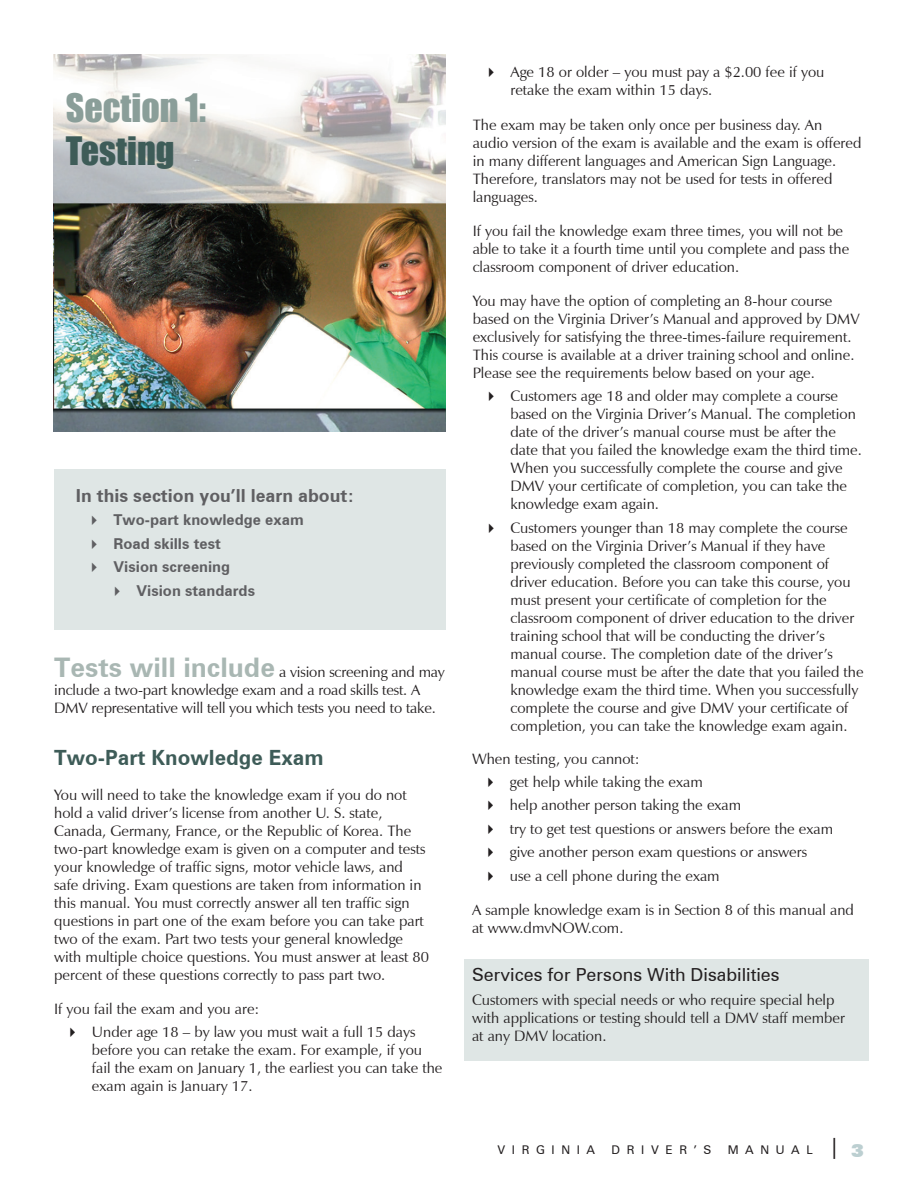
<style>
.page{position:relative;width:918px;height:1188px;background:#fff}
.page>*{position:absolute;margin:0;border:0;box-sizing:border-box;transform-origin:0 0}
.t1{font:36px "Impact";color:#8a9e99}
.t2{font:36px "Impact";color:#3e5c58}
.t3{font:700 21px "Zurich BT";color:#3e5c58}
.t4{font:18px "Zurich BT";color:#231f20}
.t5{font:700 18px "Zurich BT";color:#5f5f62}
.t6{font:15px/18px "Zapf Humanist 601 BT";color:#231f20}
.t7{font:700 15px "Zurich BT";color:#5f5f62}
.t8{font:12px "Zurich BT";letter-spacing:.55em;color:#231f20}
.s1{font-family:"Zurich BT";font-weight:700;font-size:27px;color:#a9b7b3}
.s2{font-size:21px}
.s3{font-weight:900;font-size:18px;color:#bccfd1}
</style>
<div class="page">
<img style="left:54px;top:54px;width:392px;height:378px">
<div style="left:54px;top:469px;width:392px;height:160px;background:#dfe6e5"></div>
<div style="left:465px;top:959px;width:404px;height:102px;background:#dfe6e5"></div>
<h1 class="t1" style="left:66px;top:85px;width:142px">Section 1:</h1>
<h1 class="t2" style="left:66px;top:129px;width:110px">Testing</h1>
<p class="t5" style="left:76px;top:485px;width:280px">In this section you’ll learn about:</p>
<p class="t7" style="left:114px;top:511px;width:192px">Two-part knowledge exam</p>
<p class="t7" style="left:114px;top:534px;width:109px">Road skills test</p>
<p class="t7" style="left:114px;top:558px;width:118px">Vision screening</p>
<p class="t7" style="left:137px;top:581px;width:120px">Vision standards</p>
<p class="t6" style="left:54px;top:663px;width:392px"><span class="s1">Tests will include</span> a vision screening and may include a two-part knowledge exam and a road skills test. A<br>DMV representative will tell you which tests you need to take.</p>
<h2 class="t3" style="left:54px;top:745px;width:271px">Two-Part Knowledge Exam</h2>
<p class="t6" style="left:54px;top:785px;width:376px">You will need to take the knowledge exam if you do not hold a valid driver’s license from another U. S. state, Canada, Germany, France, or the Republic of Korea. The two-part knowledge exam is given on a computer and tests your knowledge of traffic signs, motor vehicle laws, and safe driving. Exam questions are taken from information in this manual. You must correctly answer all ten traffic sign questions in part one of the exam before you can take part two of the exam. Part two tests your general knowledge with multiple choice questions. You must answer at least 80 percent of these questions correctly to pass part two.</p>
<p class="t6" style="left:92px;top:997px;width:325px;line-height:23.4px;text-indent:-38px">If you fail the exam and you are:<br>Under age 18 – by law you must wait a full 15 days</p>
<p class="t6" style="left:92px;top:1041px;width:352px">before you can retake the exam. For example, if you fail the exam on January 1, the earliest you can take the exam again is January 17.</p>
<p class="t6" style="left:510px;top:63px;width:315px">Age 18 or older – you must pay a $2.00 fee if you retake the exam within 15 days.</p>
<p class="t6" style="left:473px;top:115px;width:390px">The exam may be taken only once per business day. An audio version of the exam is available and the exam is offered in many different languages and American Sign Language.<br>Therefore, translators may not be used for tests in offered languages.</p>
<p class="t6" style="left:473px;top:222px;width:378px">If you fail the knowledge exam three times, you will not be able to take it a fourth time until you complete and pass the classroom component of driver education.</p>
<p class="t6" style="left:473px;top:292px;width:389px">You may have the option of completing an 8-hour course based on the Virginia Driver’s Manual and approved by DMV exclusively for satisfying the three-times-failure requirement.<br>This course is available at a driver training school and online.<br>Please see the requirements below based on your age.</p>
<p class="t6" style="left:510px;top:387px;width:353px">Customers age 18 and older may complete a course based on the Virginia Driver’s Manual. The completion date of the driver’s manual course must be after the date that you failed the knowledge exam the third time.<br>When you successfully complete the course and give DMV your certificate of completion, you can take the knowledge exam again.</p>
<p class="t6" style="left:510px;top:519px;width:355px">Customers younger than 18 may complete the course based on the Virginia Driver’s Manual if they have previously completed the classroom component of driver education. Before you can take this course, you must present your certificate of completion for the classroom component of driver education to the driver training school that will be conducting the driver’s manual course. The completion date of the driver’s manual course must be after the date that you failed the knowledge exam the third time. When you successfully complete the course and give DMV your certificate of completion, you can take the knowledge exam again.</p>
<p class="t6" style="left:510px;top:747px;width:325px;line-height:23.4px;text-indent:-38px">When testing, you cannot:<br>get help while taking the exam<br>help another person taking the exam<br>try to get test questions or answers before the exam give another person exam questions or answers<br>use a cell phone during the exam</p>
<p class="t6" style="left:472px;top:901px;width:383px">A sample knowledge exam is in Section 8 of this manual and at www.dmvNOW.com.</p>
<p class="t4" style="left:472px;top:964px;width:309px">Services for Persons With Disabilities</p>
<p class="t6" style="left:472px;top:991px;width:374px">Customers with special needs or who require special help with applications or testing should tell a DMV staff member at any DMV location.</p>
<p class="t8" style="left:498px;top:1142px;width:99px">VIRGINIA</p>
<p class="t8" style="left:612px;top:1142px;width:101px">DRIVER’S</p>
<p class="t8" style="left:728px;top:1142px;width:138px">MANUAL <span class="s2">|</span><span class="s3">3</span></p>
</div>
